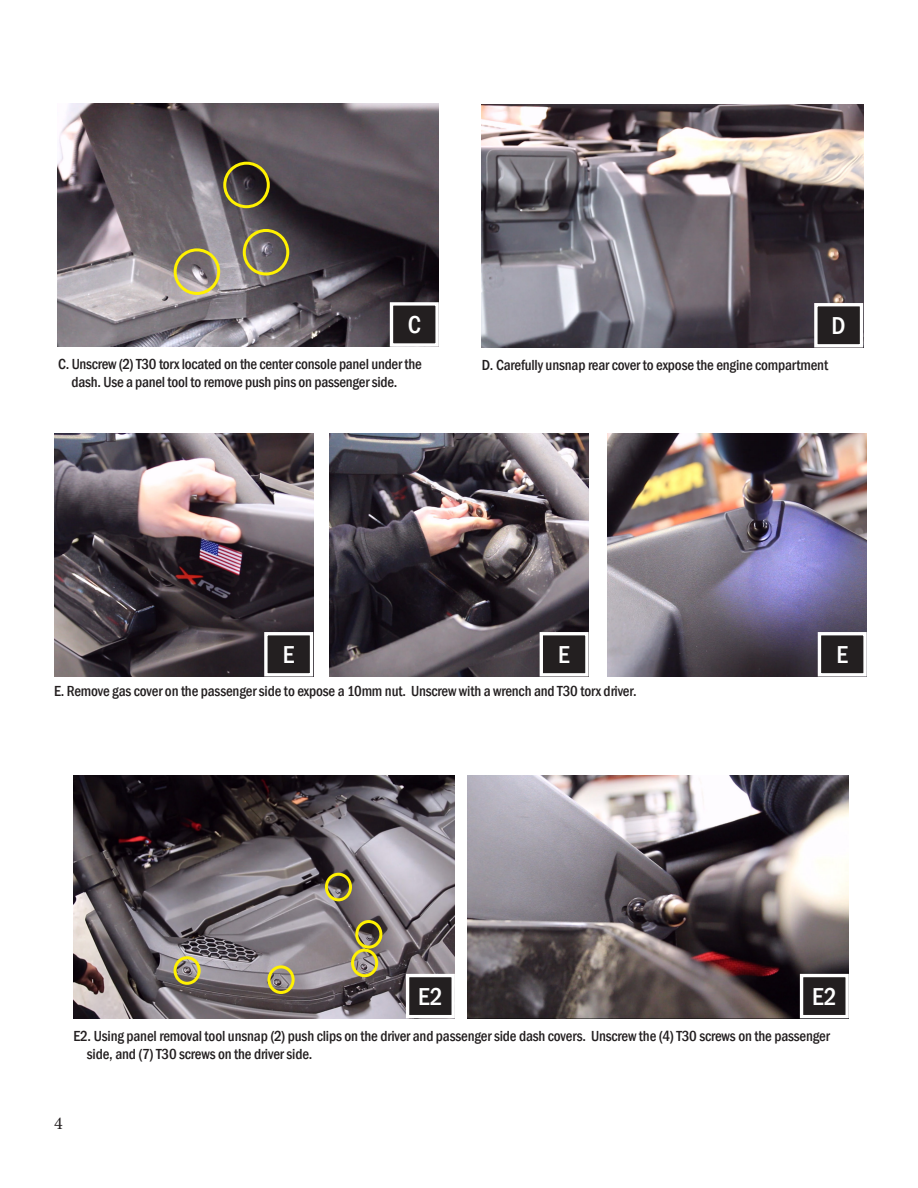
<style>
.page{position:relative;width:918px;height:1188px;background:#fff}
.page>*{position:absolute;margin:0;border:0;box-sizing:border-box;transform-origin:0 0}
.t1{font:500 condensed 25.2px "Franklin Gothic";color:#fff}
.t2{font:18px "Minion Pro";color:#231f20}
.t3{font:500 condensed 15px/18px "Franklin Gothic";letter-spacing:-.01em;color:#231f20}
</style>
<div class="page">
<img style="left:57px;top:104px;width:382px;height:243px">
<svg style="left:388px;top:301px;width:51px;height:46px"></svg>
<div style="left:223px;top:162px;width:47px;height:46px;border:3px solid #fff101;border-radius:50%"></div>
<div style="left:243px;top:229px;width:46px;height:46px;border:3px solid #fff101;border-radius:50%"></div>
<div style="left:174px;top:248px;width:46px;height:47px;border:3px solid #fff101;border-radius:50%"></div>
<img style="left:482px;top:104px;width:381px;height:243px">
<svg style="left:813px;top:301px;width:51px;height:47px"></svg>
<img style="left:54px;top:434px;width:259px;height:242px">
<img style="left:467px;top:775px;width:382px;height:243px">
<img style="left:608px;top:434px;width:259px;height:242px">
<img style="left:329px;top:434px;width:260px;height:242px">
<svg style="left:538px;top:630px;width:51px;height:47px"></svg>
<svg style="left:263px;top:630px;width:51px;height:47px"></svg>
<svg style="left:816px;top:630px;width:51px;height:47px"></svg>
<img style="left:73px;top:775px;width:382px;height:243px">
<svg style="left:404px;top:972px;width:51px;height:47px"></svg>
<svg style="left:798px;top:972px;width:51px;height:47px"></svg>
<div style="left:351px;top:949px;width:27px;height:28px;border:3px solid #fff101;border-radius:50%"></div>
<div style="left:355px;top:920px;width:27px;height:29px;border:3px solid #fff101;border-radius:50%"></div>
<div style="left:325px;top:873px;width:27px;height:28px;border:3px solid #fff101;border-radius:50%"></div>
<div style="left:267px;top:965px;width:28px;height:29px;border:3px solid #fff101;border-radius:50%"></div>
<div style="left:174px;top:956px;width:27px;height:29px;border:3px solid #fff101;border-radius:50%"></div>
<p class="t1" style="left:408px;top:308px;width:15px">C</p>
<p class="t3" style="left:72px;top:355px;width:352px;text-indent:-14px">C. Unscrew (2) T30 torx located on the center console panel under the dash. Use a panel tool to remove push pins on passenger side.</p>
<p class="t1" style="left:832px;top:309px;width:16px">D</p>
<p class="t3" style="left:482px;top:356px;width:348px">D. Carefully unsnap rear cover to expose the engine compartment</p>
<p class="t1" style="left:283px;top:638px;width:13px">E</p>
<p class="t1" style="left:558px;top:638px;width:13px">E</p>
<p class="t1" style="left:836px;top:638px;width:13px">E</p>
<p class="t3" style="left:54px;top:682px;width:584px">E. Remove gas cover on the passenger side to expose a 10mm nut. Unscrew with a wrench and T30 torx driver.</p>
<p class="t1" style="left:418px;top:980px;width:26px">E2</p>
<p class="t1" style="left:812px;top:980px;width:26px">E2</p>
<p class="t3" style="left:87px;top:1027px;width:744px;text-indent:-14px">E2. Using panel removal tool unsnap (2) push clips on the driver and passenger side dash covers. Unscrew the (4) T30 screws on the passenger side, and (7) T30 screws on the driver side.</p>
<p class="t2" style="left:54px;top:1111px;width:10px">4</p>
</div>
